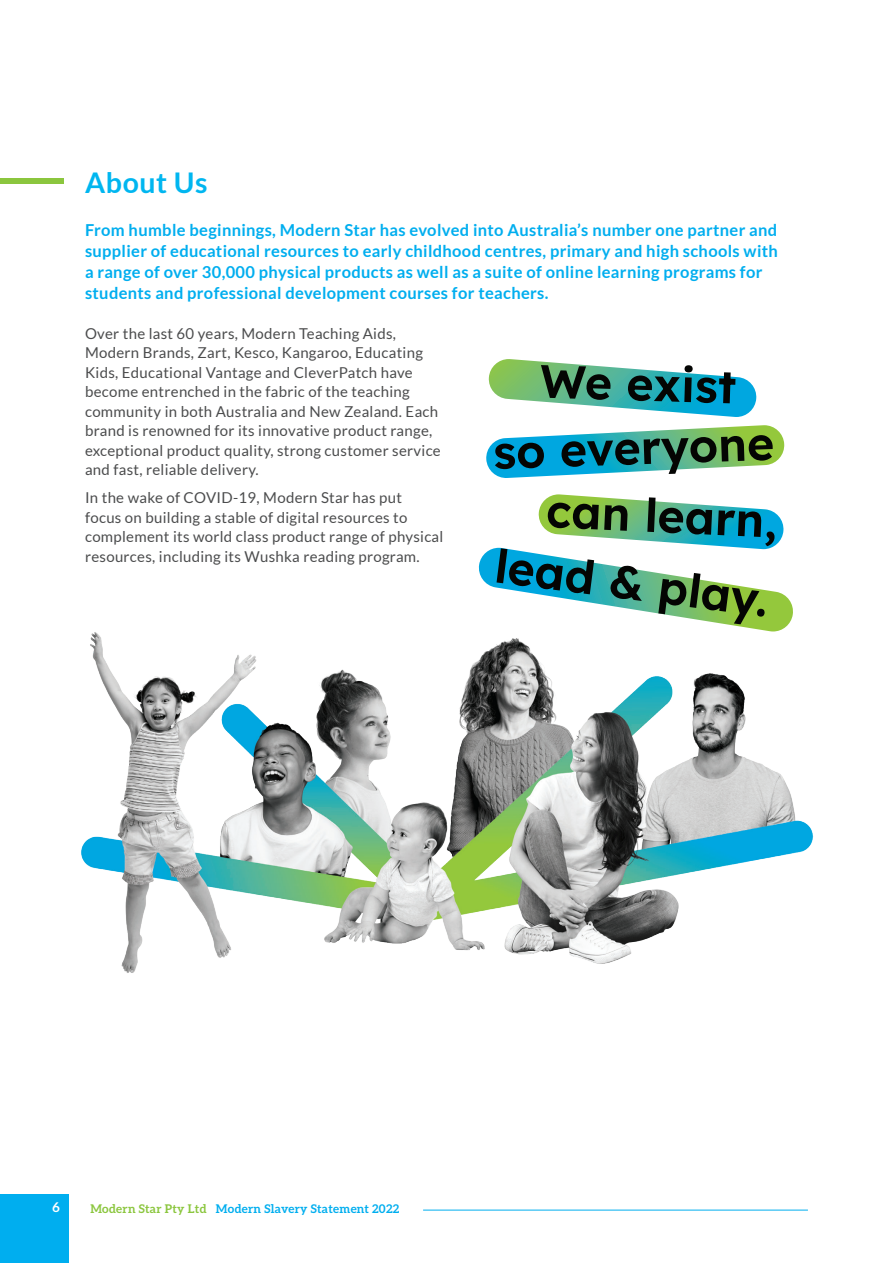
<style>
.page{position:relative;width:893px;height:1263px;background:#fff}
.page>*{position:absolute;margin:0;border:0;box-sizing:border-box;transform-origin:0 0}
.t1{font:700 28.5px "Lato";letter-spacing:.02em;color:#00b6f0}
.t2{font:700 16.5px/21px "Lato";letter-spacing:.02em;color:#00aeef}
.t3{font:15px/19.5px "Lato";letter-spacing:.02em;color:#4b4c4d}
.t4{font:700 13.5px "Lato";color:#fff}
.t5{font:700 12px "Aleo";letter-spacing:.02em;color:#00aeef}
.s1{color:#8bc63e}
</style>
<div class="page">
<div style="left:0;top:178px;width:64px;height:6px;background:#8bc63e"></div>
<svg style="left:478px;top:494px;width:315px;height:118px"></svg>
<svg style="left:488px;top:359px;width:269px;height:58px"></svg>
<svg style="left:486px;top:425px;width:299px;height:53px"></svg>
<img style="left:81px;top:612px;width:733px;height:361px">
<div style="left:0;top:1193px;width:69px;height:70px;background:#00aeef"></div>
<hr style="left:423px;top:1210px;width:385px;height:1px;background:#00aeef">
<h1 class="t1" style="left:85px;top:167px;width:124px">About Us</h1>
<p class="t2" style="left:85px;top:220px;width:694px">From humble beginnings, Modern Star has evolved into Australia’s number one partner and supplier of educational resources to early childhood centres, primary and high schools with a range of over 30,000 physical products as well as a suite of online learning programs for students and professional development courses for teachers.</p>
<p class="t3" style="left:85px;top:324px;width:357px">Over the last 60 years, Modern Teaching Aids, Modern Brands, Zart, Kesco, Kangaroo, Educating Kids, Educational Vantage and CleverPatch have become entrenched in the fabric of the teaching community in both Australia and New Zealand. Each brand is renowned for its innovative product range, exceptional product quality, strong customer service and fast, reliable delivery.</p>
<p class="t3" style="left:85px;top:488px;width:360px">In the wake of COVID-19, Modern Star has put<br>focus on building a stable of digital resources to complement its world class product range of physical resources, including its Wushka reading program.</p>
<p class="t4" style="left:52px;top:1199px;width:9px">6</p>
<p class="t5" style="left:90px;top:1202px;width:310px"><span class="s1">Modern Star Pty Ltd</span> Modern Slavery Statement 2022</p>
</div>
